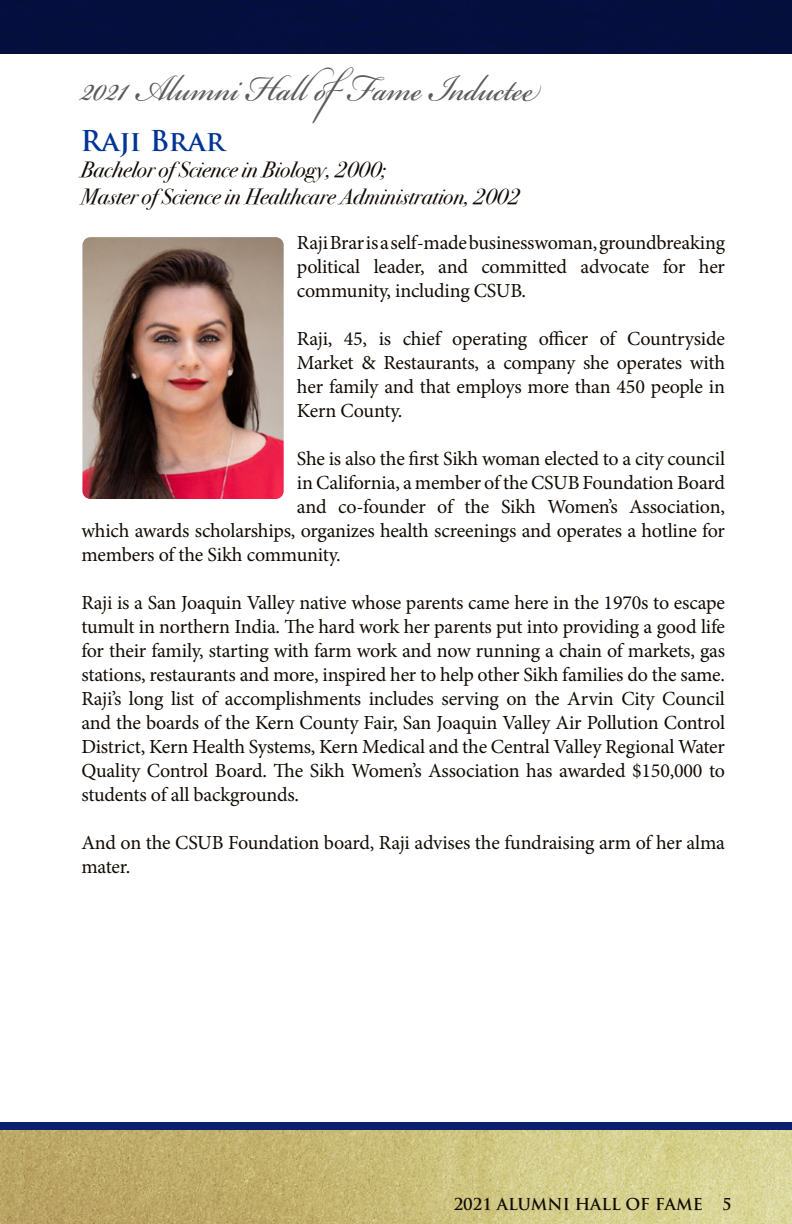
<style>
.page{position:relative;width:792px;height:1224px;background:#fff}
.page>*{position:absolute;margin:0;border:0;box-sizing:border-box;transform-origin:0 0}
.t1{font:57.6px "Bickham Script Pro";color:#5d5b5a;scale:.83 1}
.t2{font:700 28px "Trajan Pro";color:#003595}
.t3{font:italic 22px/26.4px "Bodoni Svty Two ITCTT";color:#120b04}
.t4{font:20px/24px "Minion Pro";letter-spacing:-.01em;color:#120b04;text-align:justify}
.t5{font:700 16px "Trajan Pro";color:#120b04}
</style>
<div class="page">
<img style="left:0;top:1130px;width:792px;height:94px">
<div style="left:0;top:1122px;width:792px;height:8px;background:#0b206c"></div>
<div style="left:0;top:0;width:792px;height:54px;background:#050f3e"></div>
<img style="left:82px;top:237px;width:202px;height:262px">
<h1 class="t1" style="left:81px;top:46px;width:552px">2021 Alumni HallofFame Inductee</h1>
<h2 class="t2" style="left:81px;top:123px;width:146px">Raji Brar</h2>
<p class="t3" style="left:81px;top:155px;width:441px">Bachelor of Science in Biology, 2000;<br>Master of Science in Healthcare Administration, 2002</p>
<p class="t4" style="left:297px;top:231px;width:430px">Raji Brar is a self-made businesswoman, groundbreaking political leader, and committed advocate for her community, including CSUB.</p>
<p class="t4" style="left:297px;top:327px;width:430px">Raji, 45, is chief operating officer of Countryside Market &amp; Restaurants, a company she operates with her family and that employs more than 450 people in Kern County.</p>
<p class="t4" style="left:297px;top:447px;width:430px">She is also the first Sikh woman elected to a city council</p>
<p class="t4" style="left:297px;top:471px;width:430px">in California, a member of the CSUB Foundation Board</p>
<p class="t4" style="left:297px;top:495px;width:430px">and co-founder of the Sikh Women’s Association,</p>
<p class="t4" style="left:81px;top:519px;width:645px">which awards scholarships, organizes health screenings and operates a hotline for</p>
<p class="t4" style="left:81px;top:543px;width:261px">members of the Sikh community.</p>
<p class="t4" style="left:81px;top:591px;width:645px">Raji is a San Joaquin Valley native whose parents came here in the 1970s to escape tumult in northern India. The hard work her parents put into providing a good life for their family, starting with farm work and now running a chain of markets, gas stations, restaurants and more, inspired her to help other Sikh families do the same.<br>Raji’s long list of accomplishments includes serving on the Arvin City Council and the boards of the Kern County Fair, San Joaquin Valley Air Pollution Control District, Kern Health Systems, Kern Medical and the Central Valley Regional Water Quality Control Board. The Sikh Women’s Association has awarded $150,000 to students of all backgrounds.</p>
<p class="t4" style="left:81px;top:831px;width:645px">And on the CSUB Foundation board, Raji advises the fundraising arm of her alma mater.</p>
<p class="t5" style="left:454px;top:1194px;width:280px">2021 ALUMNI HALL OF FAME 5</p>
</div>
